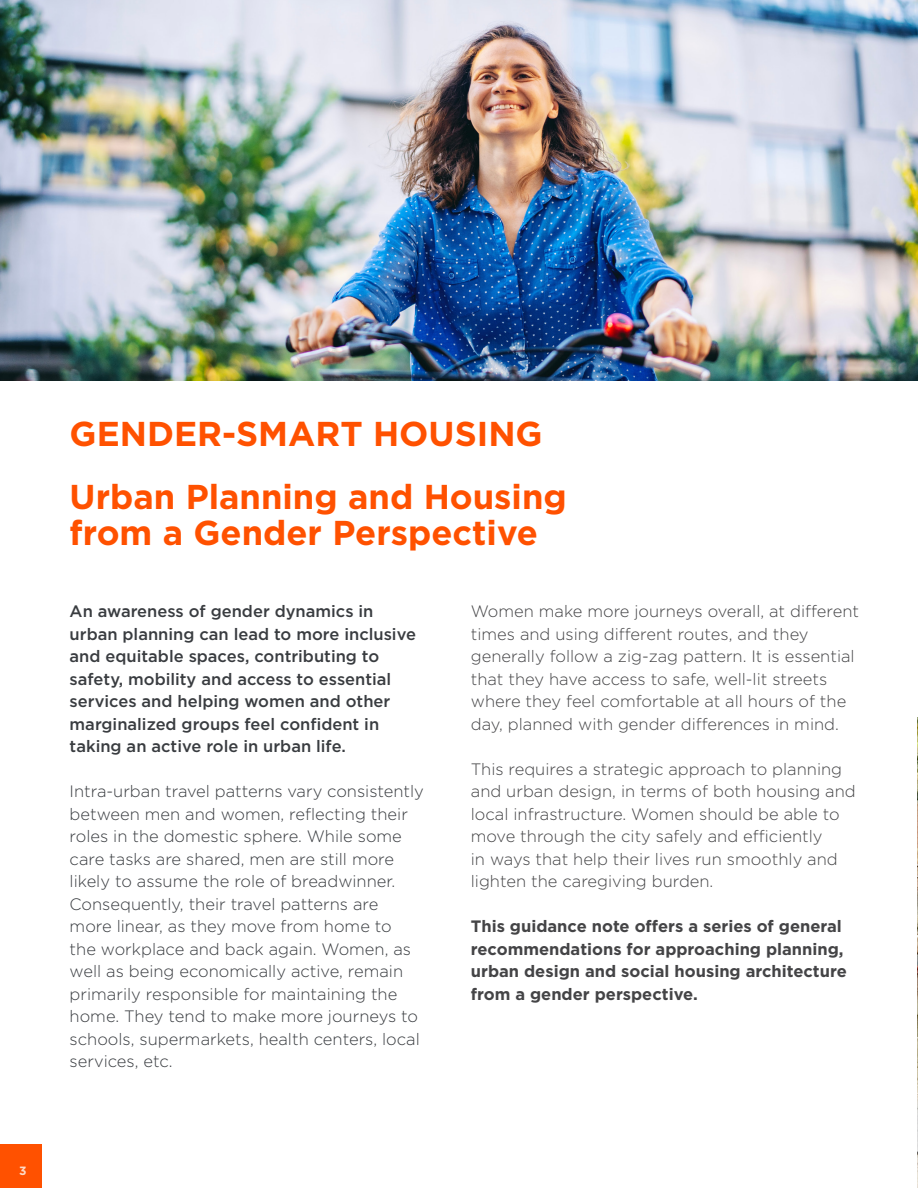
<style>
.page{position:relative;width:918px;height:1188px;background:#fff}
.page>*{position:absolute;margin:0;border:0;box-sizing:border-box;transform-origin:0 0}
.t1{font:700 34.5px/36px "Gotham";color:#ff5100}
.t2{font:300 16.5px/22.5px "Gotham";color:#444446}
.t3{font:300 16.5px/22.5px "Gotham";color:#393c40}
.t4{font:500 16.5px/22.5px "Gotham";color:#393c40}
.t5{font:700 16.5px/22.5px "Gotham";color:#444446}
.t6{font:700 12px "Gotham";color:#fedbc7}
</style>
<div class="page">
<div style="left:0;top:1144px;width:42px;height:44px;background:#ff5100"></div>
<hr style="left:917px;top:243px;width:1px;height:474px;background:#231f20">
<img style="left:917px;top:717px;width:1px;height:471px">
<img style="left:0;top:0;width:918px;height:380px">
<hr style="left:917px;top:0;width:1px;height:267px;background:#fedbc7">
<p class="t6" style="left:19px;top:1163px;width:9px">3</p>
<p class="t1" style="left:70px;top:416px;width:475px">GENDER-SMART HOUSING</p>
<p class="t1" style="left:70px;top:479px;width:499px">Urban Planning and Housing from a Gender Perspective</p>
<p class="t4" style="left:70px;top:600px;width:348px">An awareness of gender dynamics in urban planning can lead to more inclusive and equitable spaces, contributing to safety, mobility and access to essential services and helping women and other marginalized groups feel confident in taking an active role in urban life.</p>
<p class="t3" style="left:70px;top:779px;width:356px">Intra-urban travel patterns vary consistently between men and women, reflecting their roles in the domestic sphere. While some care tasks are shared, men are still more likely to assume the role of breadwinner.<br>Consequently, their travel patterns are more linear, as they move from home to<br>the workplace and back again. Women, as well as being economically active, remain primarily responsible for maintaining the home. They tend to make more journeys to schools, supermarkets, health centers, local services, etc.</p>
<p class="t2" style="left:471px;top:599px;width:390px">Women make more journeys overall, at different times and using different routes, and they generally follow a zig-zag pattern. It is essential that they have access to safe, well-lit streets where they feel comfortable at all hours of the day, planned with gender differences in mind.</p>
<p class="t2" style="left:471px;top:757px;width:386px">This requires a strategic approach to planning and urban design, in terms of both housing and local infrastructure. Women should be able to move through the city safely and efficiently<br>in ways that help their lives run smoothly and lighten the caregiving burden.</p>
<p class="t5" style="left:471px;top:915px;width:377px">This guidance note offers a series of general recommendations for approaching planning, urban design and social housing architecture from a gender perspective.</p>
</div>
